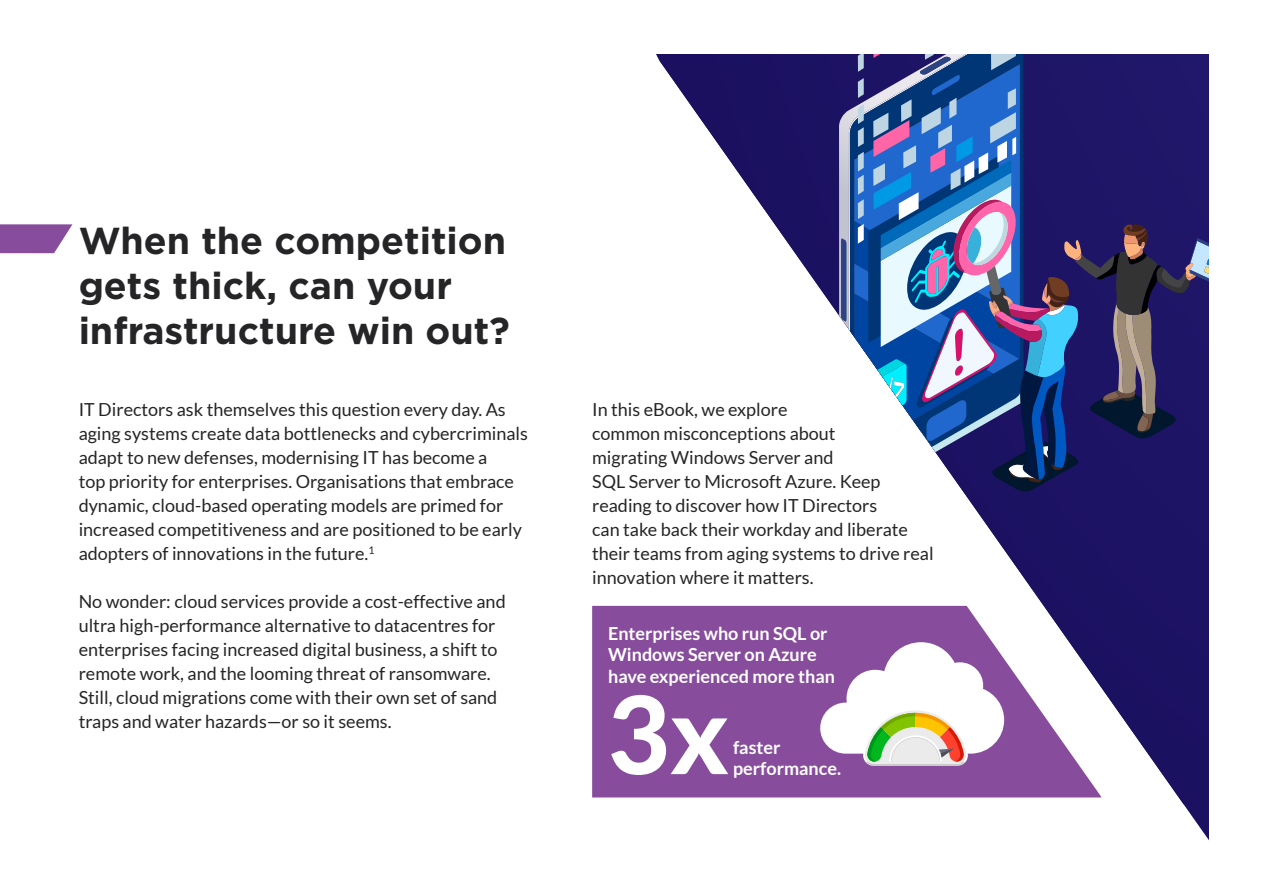
<style>
.page{position:relative;width:1263px;height:893px;background:#fff}
.page>*{position:absolute;margin:0;border:0;box-sizing:border-box;transform-origin:0 0}
.t1{font:800 108px "Lato";color:#fff}
.t2{font:700 37.5px/45px "Gotham";color:#252527}
.t3{font:18px/24px "Lato";color:#252527}
.t4{font:700 18px/21.6px "Lato";color:#fff}
</style>
<div class="page">
<svg style="left:0;top:224px;width:72px;height:29px"></svg>
<svg style="left:656px;top:54px;width:553px;height:750px"></svg>
<svg style="left:834px;top:54px;width:375px;height:443px"></svg>
<svg style="left:592px;top:606px;width:509px;height:191px;fill:#874d9c"></svg>
<svg style="left:820px;top:642px;width:184px;height:124px"></svg>
<p class="t2" style="left:79px;top:218px;width:433px">When the competition gets thick, can your infrastructure win out?</p>
<p class="t3" style="left:79px;top:398px;width:451px">IT Directors ask themselves this question every day. As aging systems create data bottlenecks and cybercriminals adapt to new defenses, modernising IT has become a<br>top priority for enterprises. Organisations that embrace dynamic, cloud-based operating models are primed for increased competitiveness and are positioned to be early adopters of innovations in the future.<sup>1</sup></p>
<p class="t3" style="left:79px;top:590px;width:429px">No wonder: cloud services provide a cost-effective and ultra high-performance alternative to datacentres for enterprises facing increased digital business, a shift to remote work, and the looming threat of ransomware.</p>
<p class="t3" style="left:79px;top:686px;width:420px">Still, cloud migrations come with their own set of sand traps and water hazards—or so it seems.</p>
<p class="t3" style="left:592px;top:398px;width:343px">In this eBook, we explore<br>common misconceptions about<br>migrating Windows Server and<br>SQL Server to Microsoft Azure. Keep reading to discover how IT Directors<br>can take back their workday and liberate their teams from aging systems to drive real innovation where it matters.</p>
<p class="t4" style="left:608px;top:622px;width:228px">Enterprises who run SQL or<br>Windows Server on Azure have experienced more than</p>
<p class="t1" style="left:608px;top:655px;width:122px">3x</p>
<p class="t4" style="left:733px;top:736px;width:49px">faster</p>
<p class="t4" style="left:733px;top:758px;width:110px">performance.</p>
</div>
